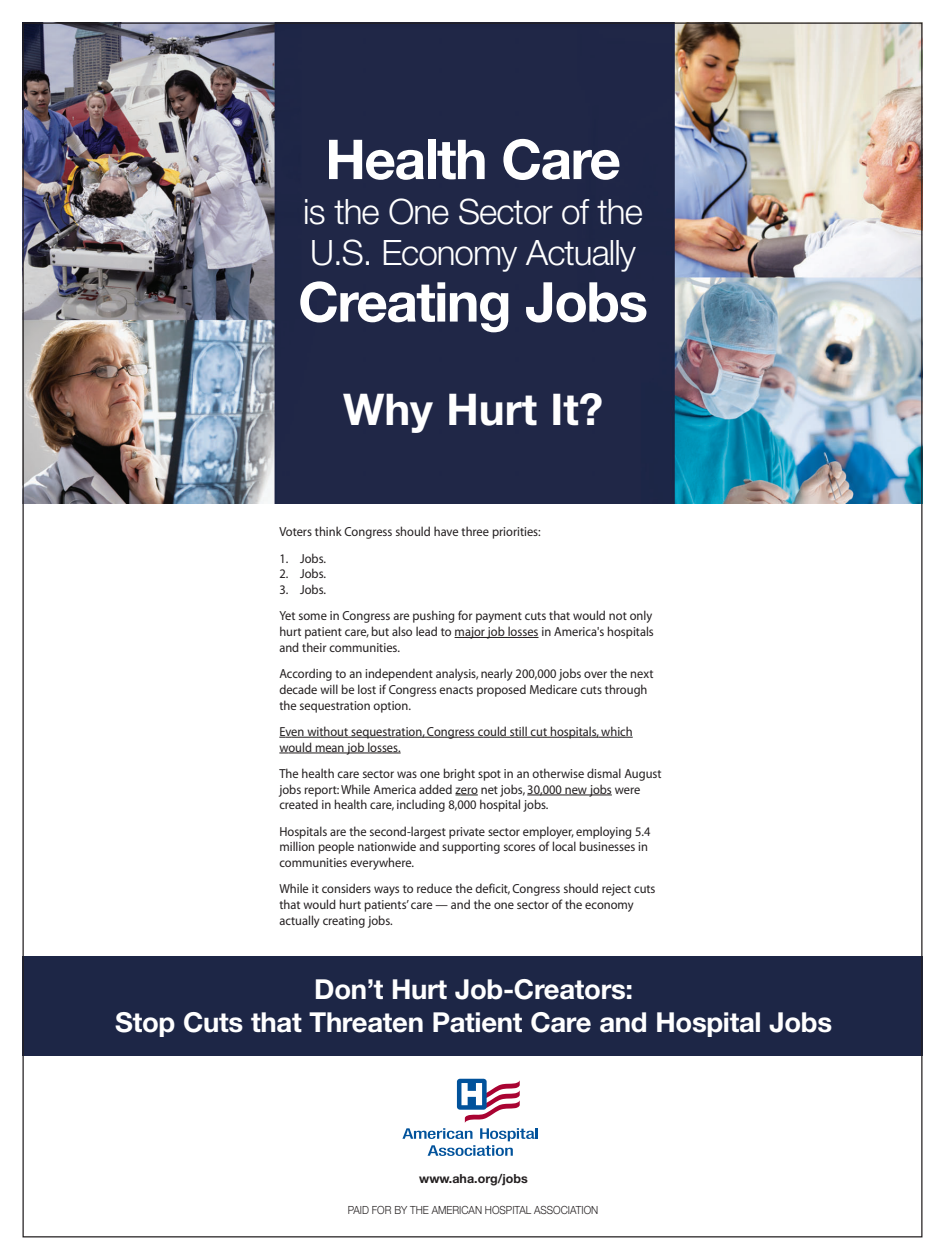
<style>
.page{position:relative;width:945px;height:1260px;background:#fff}
.page>*{position:absolute;margin:0;border:0;box-sizing:border-box;transform-origin:0 0}
.t1{font:700 55px "Helvetica Neue";letter-spacing:-.03em;color:#fff}
.t2{font:700 43.75px "Helvetica Neue";color:#fff}
.t3{font:300 35px/41.2px "Helvetica Neue";letter-spacing:-.03em;color:#fff}
.t4{font:700 27.5px/33px "Helvetica Neue";letter-spacing:-.01em;color:#fff;text-align:center}
.t5{font:13.12px/15.8px "Myriad";color:#231f20;scale:.95 1}
.t6{font:700 12.5px "Helvetica Neue";color:#231f20}
.t7{font:300 11.25px "Helvetica Neue";color:#231f20;scale:.9 1}
</style>
<div class="page">
<div style="left:24px;top:956px;width:896px;height:100px;background:#1d2646"></div>
<img style="left:24px;top:24px;width:896px;height:480px">
<hr style="left:455px;top:637px;width:84px;height:1px;background:#231f20">
<svg style="left:279px;top:737px;width:12px;height:1px"></svg>
<hr style="left:291px;top:737px;width:105px;height:1px;background:#231f20">
<svg style="left:396px;top:737px;width:87px;height:1px"></svg>
<hr style="left:483px;top:737px;width:114px;height:1px;background:#231f20">
<hr style="left:598px;top:737px;width:35px;height:1px;background:#231f20">
<hr style="left:288px;top:753px;width:110px;height:1px;background:#231f20">
<svg style="left:456px;top:795px;width:22px;height:1px"></svg>
<hr style="left:527px;top:795px;width:85px;height:1px;background:#231f20">
<div style="left:457px;top:1079px;width:30px;height:31px;background:#01529b;border-radius:3px"></div>
<svg style="left:402px;top:1080px;width:136px;height:76px"></svg>
<h1 class="t1" style="left:325px;top:140px;width:297px">Health Care</h1>
<h3 class="t3" style="left:303px;top:194px;width:341px">is the One Sector of the<br>U.S. Economy Actually</h3>
<h1 class="t1" style="left:298px;top:282px;width:351px">Creating Jobs</h1>
<h2 class="t2" style="left:343px;top:394px;width:262px">Why Hurt It?</h2>
<p class="t5" style="left:279px;top:525px;width:277px">Voters think Congress should have three priorities:</p>
<p class="t5" style="left:279px;top:551px;width:51px">1. Jobs.</p>
<p class="t5" style="left:279px;top:567px;width:51px">2. Jobs.</p>
<p class="t5" style="left:279px;top:578px;width:394px;line-height:26.2px">3. Jobs.<br>Yet some in Congress are pushing for payment cuts that would not only</p>
<p class="t5" style="left:279px;top:625px;width:396px">hurt patient care, but also lead to major job losses in America's hospitals and their communities.</p>
<p class="t5" style="left:279px;top:667px;width:395px">According to an independent analysis, nearly 200,000 jobs over the next decade will be lost if Congress enacts proposed Medicare cuts through the sequestration option.</p>
<p class="t5" style="left:279px;top:725px;width:373px">Even without sequestration, Congress could still cut hospitals, which would mean job losses.</p>
<p class="t5" style="left:279px;top:767px;width:404px">The health care sector was one bright spot in an otherwise dismal August jobs report: While America added zero net jobs, 30,000 new jobs were created in health care, including 8,000 hospital jobs.</p>
<p class="t5" style="left:279px;top:824px;width:392px">Hospitals are the second-largest private sector employer, employing 5.4 million people nationwide and supporting scores of local businesses in communities everywhere.</p>
<p class="t5" style="left:279px;top:882px;width:398px">While it considers ways to reduce the deficit, Congress should reject cuts that would hurt patients’ care — and the one sector of the economy actually creating jobs.</p>
<h3 class="t4" style="left:115px;top:975px;width:718px">Don’t Hurt Job-Creators:<br>Stop Cuts that Threaten Patient Care and Hospital Jobs</h3>
<p class="t6" style="left:419px;top:1174px;width:110px">www.aha.org/jobs</p>
<p class="t7" style="left:348px;top:1206px;width:280px">PAID FOR BY THE AMERICAN HOSPITAL ASSOCIATION</p>
</div>
